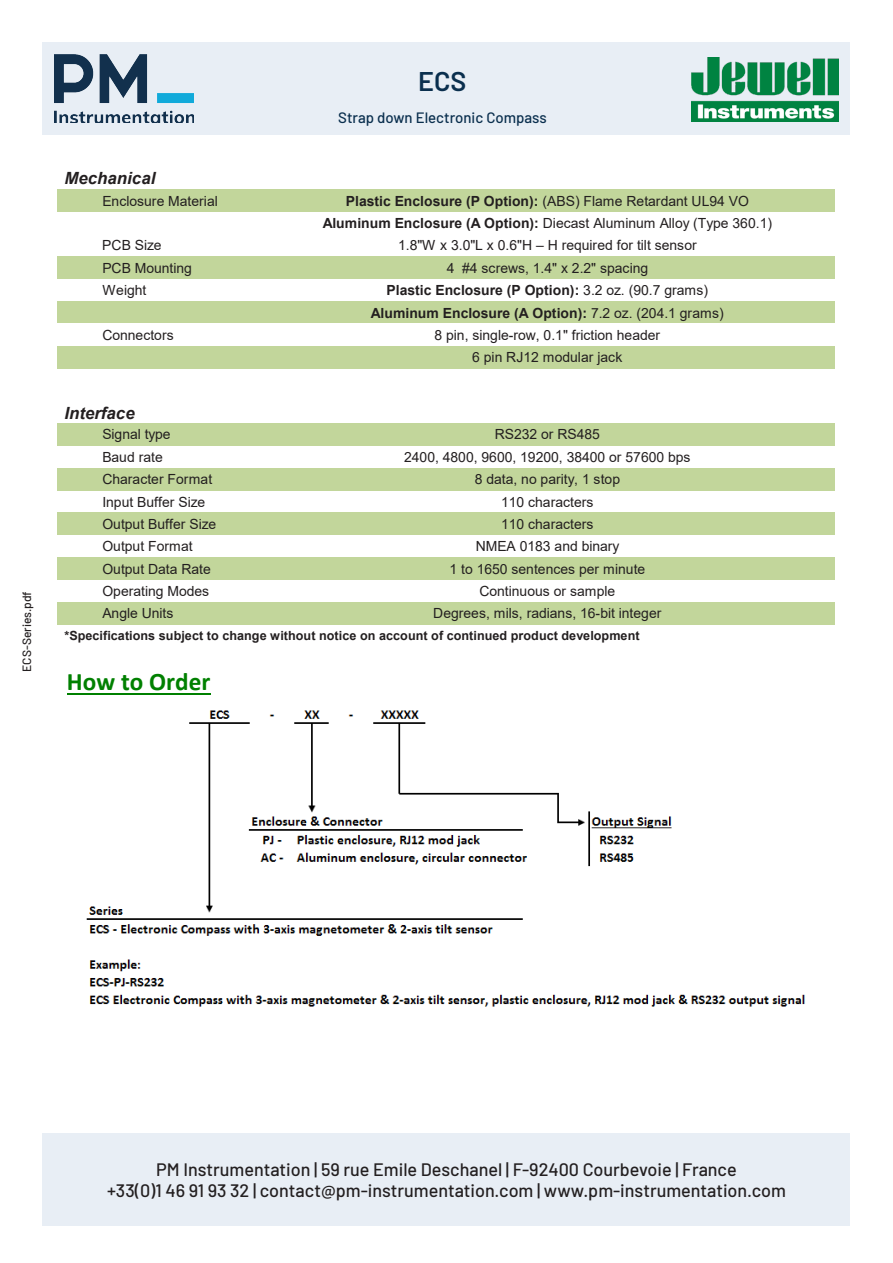
<style>
.page{position:relative;width:893px;height:1263px;background:#fff}
.page>*{position:absolute;margin:0;border:0;box-sizing:border-box;transform-origin:0 0}
.t1{font:600 27px "Barlow";color:#0a2f4e}
.t2{font:700 25.2px "Calibri";letter-spacing:.005em;color:#008000}
.t3{font:500 18px/21.6px "Barlow";color:#231f20;text-align:center}
.t4{font:italic 700 16.8px "Arial";letter-spacing:.005em;color:#231f20}
.t5{font:500 15px "Barlow";color:#0a2f4e}
.t6{font:13.95px/22.4px "Arial";color:#231f20;text-align:center}
.t7{font:700 13.95px/22.4px "Arial";color:#231f20;text-align:center}
.t8{font:700 12.6px "Arial";letter-spacing:.005em;color:#231f20}
.t9{font:500 12px "Barlow";color:#231f20}
.s1{font-weight:700}
.s2{font-weight:400}
</style>
<div class="page">
<div style="left:43px;top:1133px;width:807px;height:93px;background:#e8eef5"></div>
<div style="left:43px;top:43px;width:807px;height:92px;background:#e8eef5"></div>
<img style="left:54px;top:54px;width:140px;height:69px">
<img style="left:691px;top:57px;width:148px;height:65px">
<img style="left:86px;top:710px;width:719px;height:297px">
<hr style="left:67px;top:693px;width:144px;height:2px;background:#008000">
<div style="left:57px;top:189px;width:203px;height:23px;background:#c2d69b"></div>
<div style="left:260px;top:189px;width:575px;height:23px;background:#c2d69b"></div>
<div style="left:57px;top:257px;width:203px;height:22px;background:#c2d69b"></div>
<div style="left:260px;top:257px;width:575px;height:22px;background:#c2d69b"></div>
<div style="left:57px;top:301px;width:203px;height:23px;background:#c2d69b"></div>
<div style="left:260px;top:301px;width:575px;height:23px;background:#c2d69b"></div>
<div style="left:57px;top:346px;width:203px;height:22px;background:#c2d69b"></div>
<div style="left:260px;top:346px;width:575px;height:22px;background:#c2d69b"></div>
<div style="left:57px;top:423px;width:203px;height:23px;background:#c2d69b"></div>
<div style="left:260px;top:423px;width:575px;height:23px;background:#c2d69b"></div>
<div style="left:57px;top:468px;width:203px;height:22px;background:#c2d69b"></div>
<div style="left:260px;top:468px;width:575px;height:22px;background:#c2d69b"></div>
<div style="left:57px;top:513px;width:203px;height:22px;background:#c2d69b"></div>
<div style="left:260px;top:513px;width:575px;height:22px;background:#c2d69b"></div>
<div style="left:57px;top:557px;width:203px;height:23px;background:#c2d69b"></div>
<div style="left:260px;top:557px;width:575px;height:23px;background:#c2d69b"></div>
<div style="left:57px;top:602px;width:203px;height:23px;background:#c2d69b"></div>
<div style="left:260px;top:602px;width:575px;height:23px;background:#c2d69b"></div>
<p class="t9" style="left:18px;top:672px;width:82px;rotate:-90deg">ECS-Series.pdf</p>
<h1 class="t1" style="left:418px;top:64px;width:50px">ECS</h1>
<p class="t5" style="left:338px;top:106px;width:210px">Strap down Electronic Compass</p>
<p class="t4" style="left:64px;top:167px;width:93px">Mechanical</p>
<p class="t6" style="left:102px;top:189px;width:117px">Enclosure Material</p>
<p class="t6" style="left:323px;top:190px;width:451px"><span class="s1">Plastic Enclosure (P Option):</span> (ABS) Flame Retardant UL94 VO<br><span class="s1">Aluminum Enclosure (A Option):</span> Diecast Aluminum Alloy (Type 360.1)</p>
<p class="t6" style="left:102px;top:234px;width:61px">PCB Size</p>
<p class="t6" style="left:398px;top:234px;width:300px">1.8"W x 3.0"L x 0.6"H – H required for tilt sensor</p>
<p class="t6" style="left:102px;top:257px;width:91px">PCB Mounting</p>
<p class="t6" style="left:447px;top:257px;width:203px">4 #4 screws, 1.4" x 2.2" spacing</p>
<p class="t6" style="left:102px;top:279px;width:46px">Weight</p>
<p class="t7" style="left:371px;top:279px;width:354px">Plastic Enclosure (P Option): <span class="s2">3.2 oz. (90.7 grams)<br></span>Aluminum Enclosure (A Option): <span class="s2">7.2 oz. (204.1 grams)</span></p>
<p class="t6" style="left:102px;top:324px;width:73px">Connectors</p>
<p class="t6" style="left:435px;top:324px;width:227px">8 pin, single-row, 0.1" friction header<br>6 pin RJ12 modular jack</p>
<p class="t4" style="left:64px;top:402px;width:72px">Interface</p>
<p class="t6" style="left:102px;top:423px;width:70px">Signal type</p>
<p class="t6" style="left:495px;top:423px;width:107px">RS232 or RS485</p>
<p class="t6" style="left:102px;top:446px;width:62px">Baud rate</p>
<p class="t6" style="left:404px;top:446px;width:288px">2400, 4800, 9600, 19200, 38400 or 57600 bps</p>
<p class="t6" style="left:102px;top:468px;width:111px">Character Format</p>
<p class="t6" style="left:475px;top:468px;width:147px">8 data, no parity, 1 stop</p>
<p class="t6" style="left:102px;top:490px;width:105px">Input Buffer Size</p>
<p class="t6" style="left:501px;top:490px;width:94px">110 characters</p>
<p class="t6" style="left:102px;top:513px;width:115px">Output Buffer Size</p>
<p class="t6" style="left:501px;top:513px;width:94px">110 characters</p>
<p class="t6" style="left:102px;top:535px;width:92px">Output Format</p>
<p class="t6" style="left:476px;top:535px;width:145px">NMEA 0183 and binary</p>
<p class="t6" style="left:102px;top:557px;width:110px">Output Data Rate</p>
<p class="t6" style="left:450px;top:557px;width:197px">1 to 1650 sentences per minute</p>
<p class="t6" style="left:102px;top:580px;width:108px">Operating Modes</p>
<p class="t6" style="left:479px;top:580px;width:137px">Continuous or sample</p>
<p class="t6" style="left:102px;top:602px;width:73px">Angle Units</p>
<p class="t6" style="left:433px;top:602px;width:230px">Degrees, mils, radians, 16-bit integer</p>
<p class="t8" style="left:64px;top:627px;width:577px">*Specifications subject to change without notice on account of continued product development</p>
<p class="t2" style="left:67px;top:666px;width:145px">How to Order</p>
<p class="t3" style="left:107px;top:1157px;width:680px">PM Instrumentation | 59 rue Emile Deschanel | F-92400 Courbevoie | France<br>+33(0)1 46 91 93 32 | contact@pm-instrumentation.com | www.pm-instrumentation.com</p>
</div>
